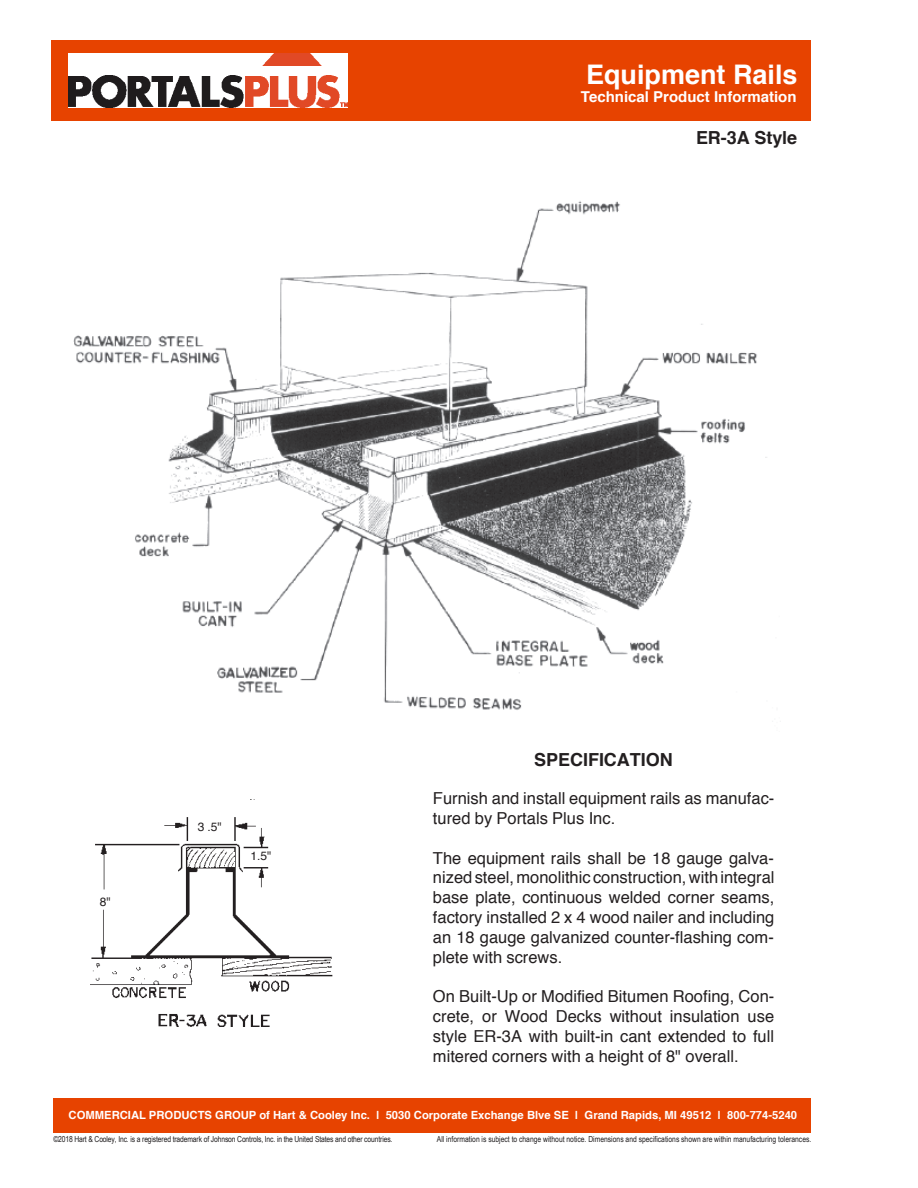
<style>
.page{position:relative;width:918px;height:1188px;background:#fff}
.page>*{position:absolute;margin:0;border:0;box-sizing:border-box;transform-origin:0 0}
.t1{font:700 27px "Helvetica";color:#fff}
.t2{font:700 18px "Helvetica";letter-spacing:-.005em;color:#231f20}
.t3{font:16.5px/19.8px "Helvetica";color:#231f20;text-align:justify}
.t4{font:700 15px "Helvetica";color:#fff}
.t5{font:700 13.5px "Helvetica";color:#fff}
.t6{font:12px "Helvetica";color:#231f20}
.t7{font:700 11.25px "Helvetica";color:#fff}
.t8{font:8.25px "Arial Narrow";color:#201d1e}
</style>
<div class="page">
<img style="left:91px;top:799px;width:242px;height:227px">
<img style="left:73px;top:201px;width:700px;height:521px">
<div style="left:53px;top:1098px;width:757px;height:35px;background:#e74300"></div>
<div style="left:52px;top:40px;width:759px;height:81px;background:#e74300"></div>
<img style="left:69px;top:53px;width:278px;height:55px">
<h1 class="t1" style="left:586px;top:53px;width:213px">Equipment Rails</h1>
<p class="t4" style="left:581px;top:85px;width:217px">Technical Product Information</p>
<p class="t2" style="left:696px;top:123px;width:103px">ER-3A Style</p>
<p class="t6" style="left:100px;top:892px;width:12px">8"</p>
<p class="t6" style="left:198px;top:818px;width:26px">3 .5"</p>
<p class="t6" style="left:250px;top:847px;width:22px">1.5"</p>
<p class="t2" style="left:534px;top:745px;width:140px">SPECIFICATION</p>
<p class="t3" style="left:433px;top:789px;width:343px">Furnish and install equipment rails as manufac&shy;tured by Portals Plus Inc.</p>
<p class="t3" style="left:433px;top:848px;width:343px">The equipment rails shall be 18 gauge galva&shy;nized steel, monolithic construction,with integral base plate, continuous welded corner seams, factory installed 2 x 4 wood nailer and including an 18 gauge galvanized counter-flashing com&shy;plete with screws.</p>
<p class="t3" style="left:433px;top:987px;width:343px">On Built-Up or Modified Bitumen Roofing, Con&shy;crete, or Wood Decks without insulation use style ER-3A with built-in cant extended to full mitered corners with a height of 8" overall.</p>
<p class="t5" style="left:69px;top:1102px;width:39px">PORT</p>
<p class="t8" style="left:53px;top:1133px;width:341px">©2018 Hart &amp; Cooley, Inc. is a registered trademark of Johnson Controls, Inc. in the United States and other countries.</p>
<p class="t8" style="left:437px;top:1133px;width:376px">All information is subject to change without notice. Dimensions and specifications shown are within manufacturing tolerances.</p>
<p class="t5" style="left:67px;top:1104px;width:39px">PORT</p>
<p class="t7" style="left:69px;top:1106px;width:730px">COMMERCIAL PRODUCTS GROUP of Hart &amp; Cooley Inc. | 5030 Corporate Exchange Blve SE | Grand Rapids, MI 49512 | 800-774-5240</p>
</div>
